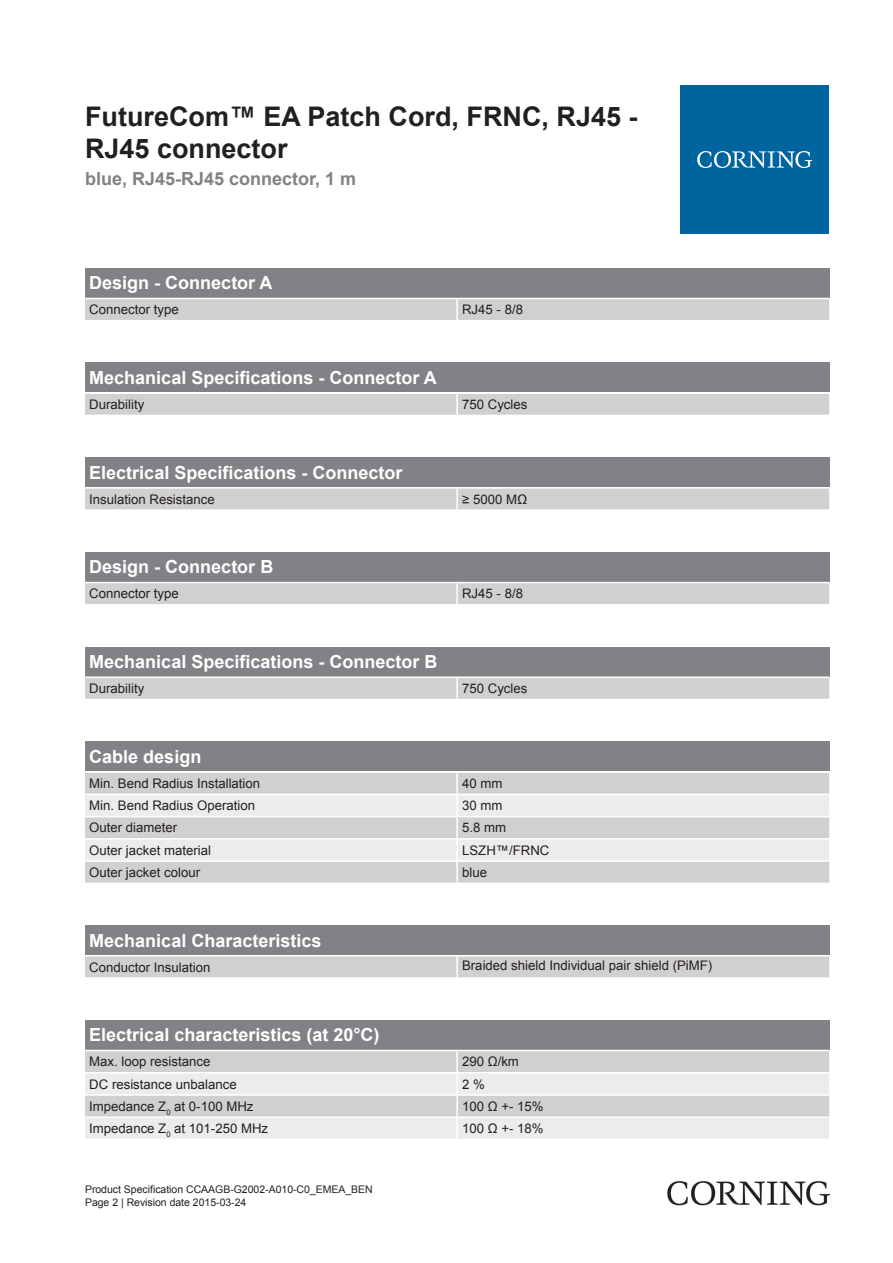
<style>
.page{position:relative;width:893px;height:1263px;background:#fff}
.page>*{position:absolute;margin:0;border:0;box-sizing:border-box;transform-origin:0 0}
.t1{font:700 27px/32.4px "Arial";color:#231f20}
.t2{font:700 18px "Arial";color:#fff}
.t3{font:700 18px "Arial";color:#808285}
.t4{font:13.2px "Arial";color:#231f20}
.t5{font:10.5px/12.6px "Arial";color:#231f20}
</style>
<div class="page">
<div style="left:85px;top:268px;width:744px;height:30px;background:#808285"></div>
<div style="left:85px;top:299px;width:744px;height:21px;background:#d1cfcf"></div>
<hr style="left:456px;top:299px;width:2px;height:21px;background:#fff">
<div style="left:85px;top:363px;width:744px;height:29px;background:#808285"></div>
<div style="left:85px;top:394px;width:744px;height:21px;background:#d1cfcf"></div>
<hr style="left:456px;top:394px;width:2px;height:21px;background:#fff">
<div style="left:85px;top:457px;width:744px;height:30px;background:#808285"></div>
<div style="left:85px;top:489px;width:744px;height:20px;background:#d1cfcf"></div>
<hr style="left:456px;top:489px;width:2px;height:20px;background:#fff">
<div style="left:85px;top:552px;width:744px;height:30px;background:#808285"></div>
<div style="left:85px;top:583px;width:744px;height:21px;background:#d1cfcf"></div>
<hr style="left:456px;top:583px;width:2px;height:21px;background:#fff">
<div style="left:85px;top:647px;width:744px;height:29px;background:#808285"></div>
<div style="left:85px;top:678px;width:744px;height:21px;background:#d1cfcf"></div>
<hr style="left:456px;top:678px;width:2px;height:21px;background:#fff">
<div style="left:85px;top:742px;width:744px;height:29px;background:#808285"></div>
<div style="left:85px;top:773px;width:744px;height:109px;background:#d1cfcf"></div>
<svg style="left:85px;top:795px;width:744px;height:65px;background:#e3e2e1"></svg>
<hr style="left:456px;top:773px;width:2px;height:21px;background:#fff">
<hr style="left:456px;top:795px;width:2px;height:21px;background:#fff">
<hr style="left:456px;top:817px;width:2px;height:21px;background:#fff">
<hr style="left:456px;top:840px;width:2px;height:20px;background:#fff">
<hr style="left:456px;top:862px;width:2px;height:20px;background:#fff">
<hr style="left:85px;top:794px;width:372px;height:1px;background:#fff">
<hr style="left:457px;top:794px;width:372px;height:1px;background:#fff">
<hr style="left:85px;top:816px;width:372px;height:1px;background:#fff">
<hr style="left:457px;top:816px;width:372px;height:1px;background:#fff">
<hr style="left:85px;top:838px;width:372px;height:2px;background:#fff">
<hr style="left:457px;top:838px;width:372px;height:2px;background:#fff">
<hr style="left:85px;top:860px;width:372px;height:2px;background:#fff">
<hr style="left:457px;top:860px;width:372px;height:2px;background:#fff">
<div style="left:85px;top:925px;width:744px;height:30px;background:#808285"></div>
<div style="left:85px;top:956px;width:744px;height:21px;background:#d1cfcf"></div>
<hr style="left:456px;top:956px;width:2px;height:21px;background:#fff">
<div style="left:85px;top:1020px;width:744px;height:30px;background:#808285"></div>
<div style="left:85px;top:1051px;width:744px;height:21px;background:#d1cfcf"></div>
<svg style="left:85px;top:1073px;width:744px;height:66px;background:#e4e2e2"></svg>
<hr style="left:456px;top:1051px;width:2px;height:21px;background:#fff">
<hr style="left:456px;top:1073px;width:2px;height:21px;background:#fff">
<hr style="left:456px;top:1096px;width:2px;height:20px;background:#fff">
<hr style="left:456px;top:1118px;width:2px;height:21px;background:#fff">
<hr style="left:85px;top:1094px;width:372px;height:2px;background:#fff">
<hr style="left:457px;top:1094px;width:372px;height:2px;background:#fff">
<hr style="left:85px;top:1116px;width:372px;height:2px;background:#fff">
<hr style="left:457px;top:1116px;width:372px;height:2px;background:#fff">
<div style="left:680px;top:85px;width:149px;height:149px;background:#00649e"></div>
<svg style="left:697px;top:151px;width:115px;height:17px"></svg>
<img style="left:668px;top:1181px;width:161px;height:24px">
<h1 class="t1" style="left:85px;top:101px;width:554px">FutureCom™ EA Patch Cord, FRNC, RJ45 -<br>RJ45 connector</h1>
<h2 class="t3" style="left:85px;top:166px;width:273px">blue, RJ45-RJ45 connector, 1 m</h2>
<h2 class="t2" style="left:89px;top:271px;width:185px">Design - Connector A</h2>
<p class="t4" style="left:89px;top:301px;width:91px">Connector type</p>
<p class="t4" style="left:462px;top:301px;width:62px">RJ45 - 8/8</p>
<h2 class="t2" style="left:89px;top:366px;width:349px">Mechanical Specifications - Connector A</h2>
<p class="t4" style="left:89px;top:396px;width:57px">Durability</p>
<p class="t4" style="left:462px;top:396px;width:67px">750 Cycles</p>
<h2 class="t2" style="left:89px;top:460px;width:315px">Electrical Specifications - Connector</h2>
<p class="t4" style="left:89px;top:490px;width:127px">Insulation Resistance</p>
<p class="t4" style="left:462px;top:490px;width:67px">≥ 5000 MΩ</p>
<h2 class="t2" style="left:89px;top:555px;width:186px">Design - Connector B</h2>
<p class="t4" style="left:89px;top:585px;width:91px">Connector type</p>
<p class="t4" style="left:462px;top:585px;width:62px">RJ45 - 8/8</p>
<h2 class="t2" style="left:89px;top:650px;width:350px">Mechanical Specifications - Connector B</h2>
<p class="t4" style="left:89px;top:680px;width:57px">Durability</p>
<p class="t4" style="left:462px;top:680px;width:67px">750 Cycles</p>
<h2 class="t2" style="left:89px;top:745px;width:114px">Cable design</h2>
<p class="t4" style="left:89px;top:775px;width:172px">Min. Bend Radius Installation</p>
<p class="t4" style="left:462px;top:775px;width:42px">40 mm</p>
<p class="t4" style="left:89px;top:797px;width:167px">Min. Bend Radius Operation</p>
<p class="t4" style="left:462px;top:797px;width:42px">30 mm</p>
<p class="t4" style="left:89px;top:819px;width:90px">Outer diameter</p>
<p class="t4" style="left:462px;top:819px;width:46px">5.8 mm</p>
<p class="t4" style="left:89px;top:841px;width:123px">Outer jacket material</p>
<p class="t4" style="left:462px;top:841px;width:89px">LSZH™/FRNC</p>
<p class="t4" style="left:89px;top:864px;width:112px">Outer jacket colour</p>
<p class="t4" style="left:462px;top:864px;width:26px">blue</p>
<h2 class="t2" style="left:89px;top:928px;width:234px">Mechanical Characteristics</h2>
<p class="t4" style="left:89px;top:958px;width:123px">Conductor Insulation</p>
<p class="t4" style="left:462px;top:957px;width:252px">Braided shield Individual pair shield (PiMF)</p>
<h2 class="t2" style="left:89px;top:1023px;width:292px">Electrical characteristics (at 20°C)</h2>
<p class="t4" style="left:89px;top:1053px;width:123px">Max. loop resistance</p>
<p class="t4" style="left:462px;top:1053px;width:58px">290 Ω/km</p>
<p class="t4" style="left:89px;top:1075px;width:149px">DC resistance unbalance</p>
<p class="t4" style="left:462px;top:1075px;width:24px">2 %</p>
<p class="t4" style="left:89px;top:1097px;width:166px">Impedance Z<sub>0</sub> at 0-100 MHz</p>
<p class="t4" style="left:462px;top:1097px;width:83px">100 Ω +- 15%</p>
<p class="t4" style="left:89px;top:1120px;width:180px">Impedance Z<sub>0</sub> at 101-250 MHz</p>
<p class="t4" style="left:462px;top:1120px;width:83px">100 Ω +- 18%</p>
<p class="t5" style="left:85px;top:1183px;width:289px">Product Specification CCAAGB-G2002-A010-C0_EMEA_BEN<br>Page 2 | Revision date 2015-03-24</p>
</div>
